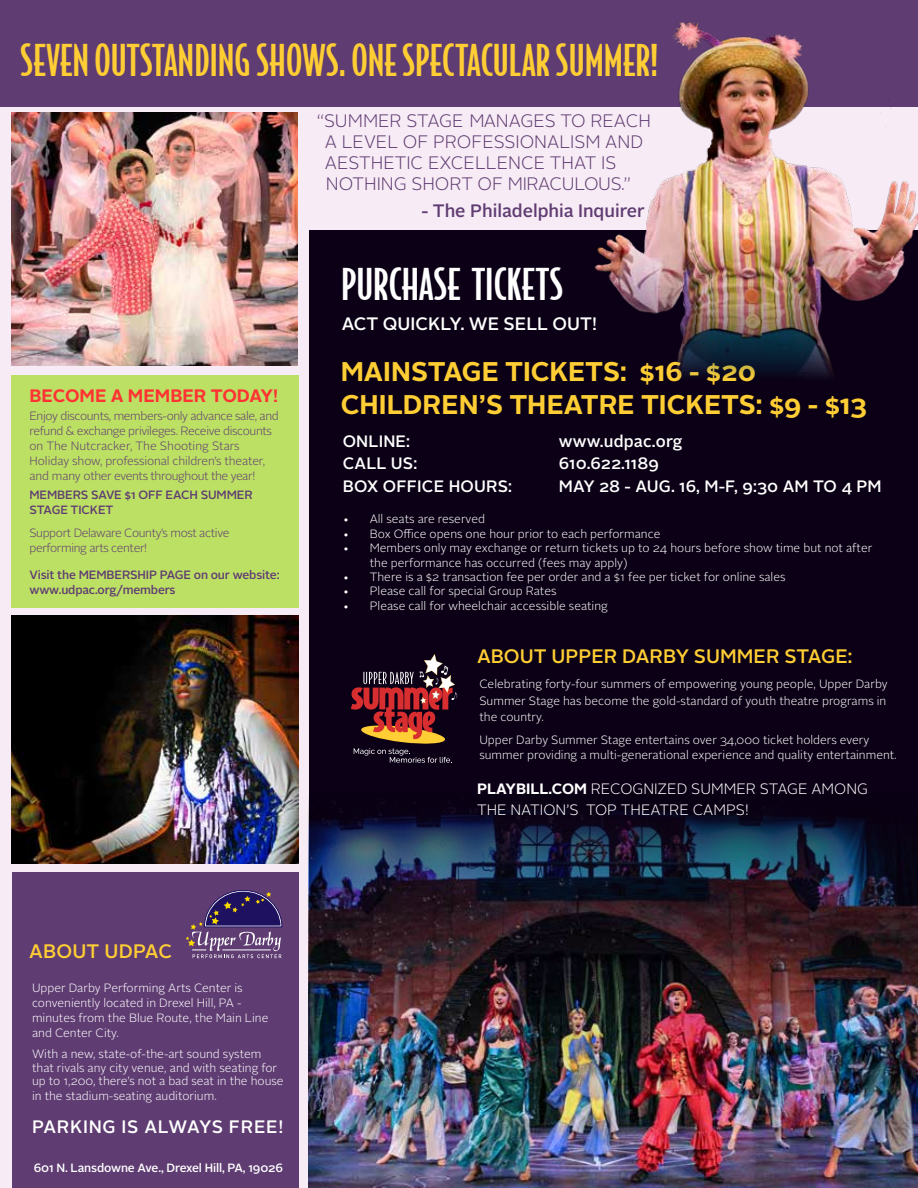
<style>
.page{position:relative;width:918px;height:1188px;background:#fff}
.page>*{position:absolute;margin:0;border:0;box-sizing:border-box;transform-origin:0 0}
.t1{font:500 42px "Bodega Sans";color:#ffce34;scale:.95 1}
.t2{font:500 42px "Bodega Sans";color:#fff}
.t3{font:700 27px/33px "Alright Sans";letter-spacing:-.005em;color:#ffce34}
.t4{font:500 19.5px "Alright Sans";color:#ffce34}
.t5{font:300 18px/21px "Alright Sans";color:#5f3c72}
.t6{font:500 18px "Alright Sans";color:#5f3c72}
.t7{font:500 18px "Alright Sans";color:#fff}
.t8{font:500 18px "Alright Sans";letter-spacing:.04em;color:#fff}
.t9{font:700 18px "Alright Sans";color:#f33}
.t10{font:500 16.5px "Alright Sans";letter-spacing:.01em;color:#fff}
.t11{font:300 15px/21px "Alright Sans";color:#fff}
.t12{font:300 12px/15px "Alright Sans";color:#fff}
.t13{font:300 12px/15px "Alright Sans";letter-spacing:-.03em;color:#5f3c72}
.t14{font:500 12px/15px "Alright Sans";letter-spacing:-.01em;color:#5f3c72}
.t15{font:500 12px "Alright Sans";letter-spacing:-.01em;color:#fff}
.s1{font-weight:700}
</style>
<div class="page">
<div style="left:1px;top:14px;width:917px;height:1174px;background:#f7ebf5"></div>
<div style="left:1px;top:0;width:917px;height:106px;background:#5f3c72"></div>
<div style="left:310px;top:231px;width:608px;height:957px;background:#0b0015"></div>
<img style="left:309px;top:793px;width:609px;height:395px">
<div style="left:12px;top:872px;width:286px;height:316px;background:#5f3c72"></div>
<svg style="left:351px;top:654px;width:106px;height:109px"></svg>
<svg style="left:186px;top:890px;width:96px;height:68px"></svg>
<div style="left:12px;top:375px;width:287px;height:233px;background:#bce064"></div>
<img style="left:592px;top:21px;width:326px;height:357px">
<img style="left:11px;top:113px;width:287px;height:253px">
<img style="left:12px;top:615px;width:286px;height:249px">
<h1 class="t1" style="left:20px;top:35px;width:673px">SEVEN OUTSTANDING SHOWS. ONE SPECTACULAR SUMMER!</h1>
<h3 class="t9" style="left:29px;top:383px;width:250px">BECOME A MEMBER TODAY!</h3>
<p class="t13" style="left:29px;top:408px;width:251px">Enjoy discounts, members-only advance sale, and refund &amp; exchange privileges. Receive discounts on The Nutcracker, The Shooting Stars Holiday show, professional children’s theater, and many other events throughout the year!</p>
<p class="t14" style="left:29px;top:488px;width:225px">MEMBERS SAVE $1 OFF EACH SUMMER<br>STAGE TICKET</p>
<p class="t13" style="left:29px;top:525px;width:201px">Support Delaware County’s most active performing arts center!</p>
<p class="t14" style="left:29px;top:567px;width:252px">Visit the MEMBERSHIP PAGE on our website: www.udpac.org/members</p>
<h3 class="t5" style="left:325px;top:111px;width:328px;text-indent:-8px">“SUMMER STAGE MANAGES TO REACH<br>A LEVEL OF PROFESSIONALISM AND<br>AESTHETIC EXCELLENCE THAT IS<br>NOTHING SHORT OF MIRACULOUS.”</h3>
<h3 class="t6" style="left:421px;top:198px;width:225px">- The Philadelphia Inquirer</h3>
<h1 class="t2" style="left:341px;top:259px;width:224px">PURCHASE TICKETS</h1>
<h3 class="t7" style="left:342px;top:312px;width:257px">ACT QUICKLY. WE SELL OUT!</h3>
<h2 class="t3" style="left:341px;top:355px;width:528px">MAINSTAGE TICKETS: $16 - $20<br>CHILDREN’S THEATRE TICKETS: $9 - $13</h2>
<h3 class="t10" style="left:343px;top:429px;width:69px">ONLINE:</h3>
<h3 class="t10" style="left:559px;top:429px;width:125px">www.udpac.org</h3>
<h3 class="t10" style="left:343px;top:452px;width:76px">CALL US:</h3>
<h3 class="t10" style="left:559px;top:452px;width:102px">610.622.1189</h3>
<h3 class="t10" style="left:343px;top:474px;width:171px">BOX OFFICE HOURS:</h3>
<h3 class="t10" style="left:559px;top:474px;width:325px">MAY 28 - AUG. 16, M-F, 9:30 AM TO 4 PM</h3>
<p class="t12" style="left:343px;top:512px;width:144px">• All seats are reserved</p>
<p class="t12" style="left:343px;top:526px;width:319px">• Box Office opens one hour prior to each performance</p>
<p class="t12" style="left:370px;top:541px;width:504px;line-height:14.4px;text-indent:-27px">• Members only may exchange or return tickets up to 24 hours before show time but not after the performance has occurred (fees may apply)</p>
<p class="t12" style="left:343px;top:570px;width:444px">• There is a $2 transaction fee per order and a $1 fee per ticket for online sales</p>
<p class="t12" style="left:343px;top:584px;width:215px">• Please call for special Group Rates</p>
<p class="t12" style="left:343px;top:599px;width:267px">• Please call for wheelchair accessible seating</p>
<h3 class="t4" style="left:477px;top:643px;width:377px">ABOUT UPPER DARBY SUMMER STAGE:</h3>
<p class="t12" style="left:479px;top:676px;width:410px;line-height:16.5px;text-align:justify">Celebrating forty-four summers of empowering young people, Upper Darby Summer Stage has become the gold-standard of youth theatre programs in the country.</p>
<p class="t12" style="left:479px;top:732px;width:419px">Upper Darby Summer Stage entertains over 34,000 ticket holders every summer providing a multi-generational experience and quality entertainment.</p>
<p class="t11" style="left:477px;top:779px;width:392px"><span class="s1">PLAYBILL.COM</span> RECOGNIZED SUMMER STAGE AMONG<br>THE NATION’S TOP THEATRE CAMPS!</p>
<h3 class="t4" style="left:29px;top:938px;width:145px">ABOUT UDPAC</h3>
<p class="t12" style="left:32px;top:981px;width:238px">Upper Darby Performing Arts Center is conveniently located in Drexel Hill, PA - minutes from the Blue Route, the Main Line and Center City.</p>
<p class="t12" style="left:32px;top:1048px;width:253px;line-height:13.5px">With a new, state-of-the-art sound system that rivals any city venue, and with seating for up to 1,200, there’s not a bad seat in the house</p>
<p class="t12" style="left:32px;top:1089px;width:186px">in the stadium-seating auditorium.</p>
<h3 class="t8" style="left:32px;top:1115px;width:253px">PARKING IS ALWAYS FREE!</h3>
<p class="t15" style="left:34px;top:1159px;width:251px">601 N. Lansdowne Ave., Drexel Hill, PA, 19026</p>
</div>
